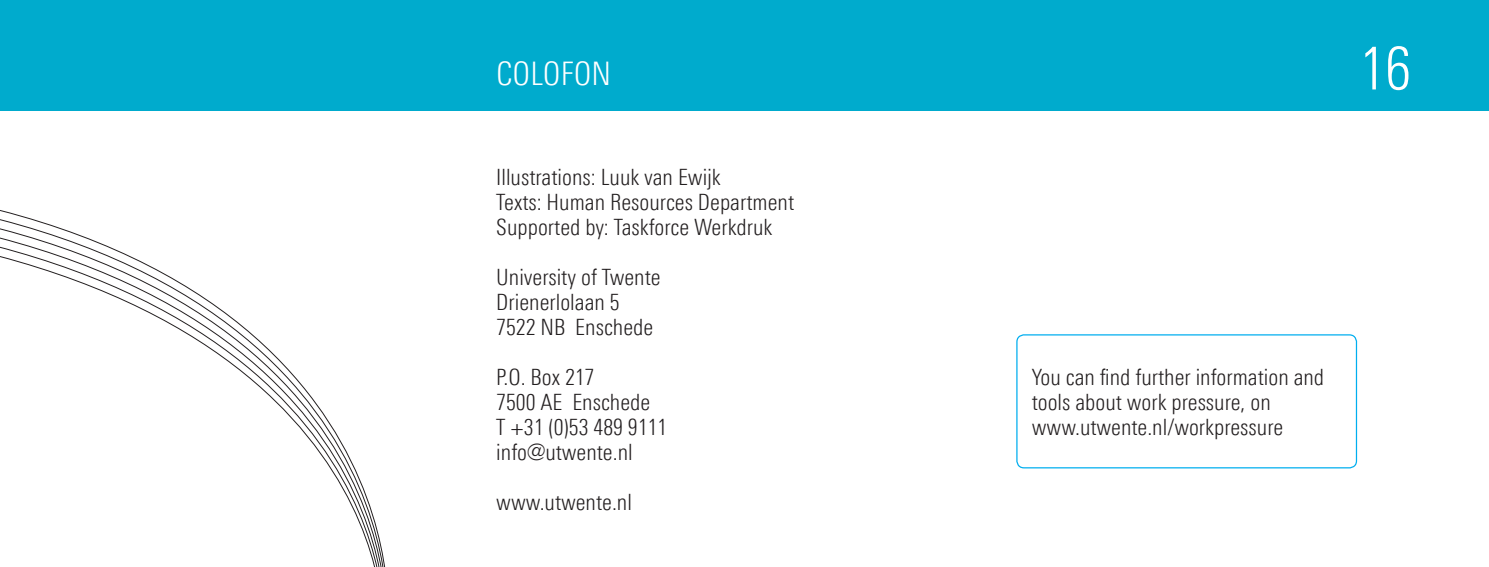
<style>
.page{position:relative;width:1489px;height:567px;background:#fff}
.page>*{position:absolute;margin:0;border:0;box-sizing:border-box;transform-origin:0 0}
.t1{font:300 60px "Linotype Univers 320 Cn";color:#fff}
.Pagina_titel{font:300 32.5px "Linotype Univers 320 Cn";color:#fff}
.Body{font:300 22.5px/25px "Linotype Univers 320 Cn";color:#231f20}
</style>
<div class="page">
<svg style="left:0;top:110px;width:415px;height:457px"></svg>
<div style="left:0;top:0;width:1488px;height:110px;background:#00abcd"></div>
<div style="left:1016px;top:334px;width:340px;height:134px;border:1px solid #00aeef;border-radius:7px"></div>
<p class="Pagina_titel" style="left:496px;top:55px;width:116px">COLOFON</p>
<p class="Body" style="left:496px;top:165px;width:226px">Illustrations: Luuk van Ewijk</p>
<p class="Body" style="left:496px;top:190px;width:299px">Texts: Human Resources Department</p>
<p class="Body" style="left:496px;top:215px;width:277px">Supported by: Taskforce Werkdruk</p>
<p class="Body" style="left:496px;top:265px;width:166px">University of Twente</p>
<p class="Body" style="left:496px;top:290px;width:125px">Drienerlolaan 5</p>
<p class="Body" style="left:496px;top:315px;width:158px">7522 NB Enschede</p>
<p class="Body" style="left:496px;top:365px;width:100px">P.O. Box 217</p>
<p class="Body" style="left:496px;top:390px;width:155px">7500 AE Enschede</p>
<p class="Body" style="left:496px;top:415px;width:172px">T +31 (0)53 489 9111</p>
<p class="Body" style="left:496px;top:440px;width:138px">info@utwente.nl</p>
<p class="Body" style="left:496px;top:490px;width:137px">www.utwente.nl</p>
<p class="t1" style="left:1358px;top:34px;width:54px">16</p>
<p class="Body" style="left:1031px;top:365px;width:294px">You can find further information and tools about work pressure, on</p>
<p class="Body" style="left:1031px;top:415px;width:253px">www.utwente.nl/workpressure</p>
</div>
